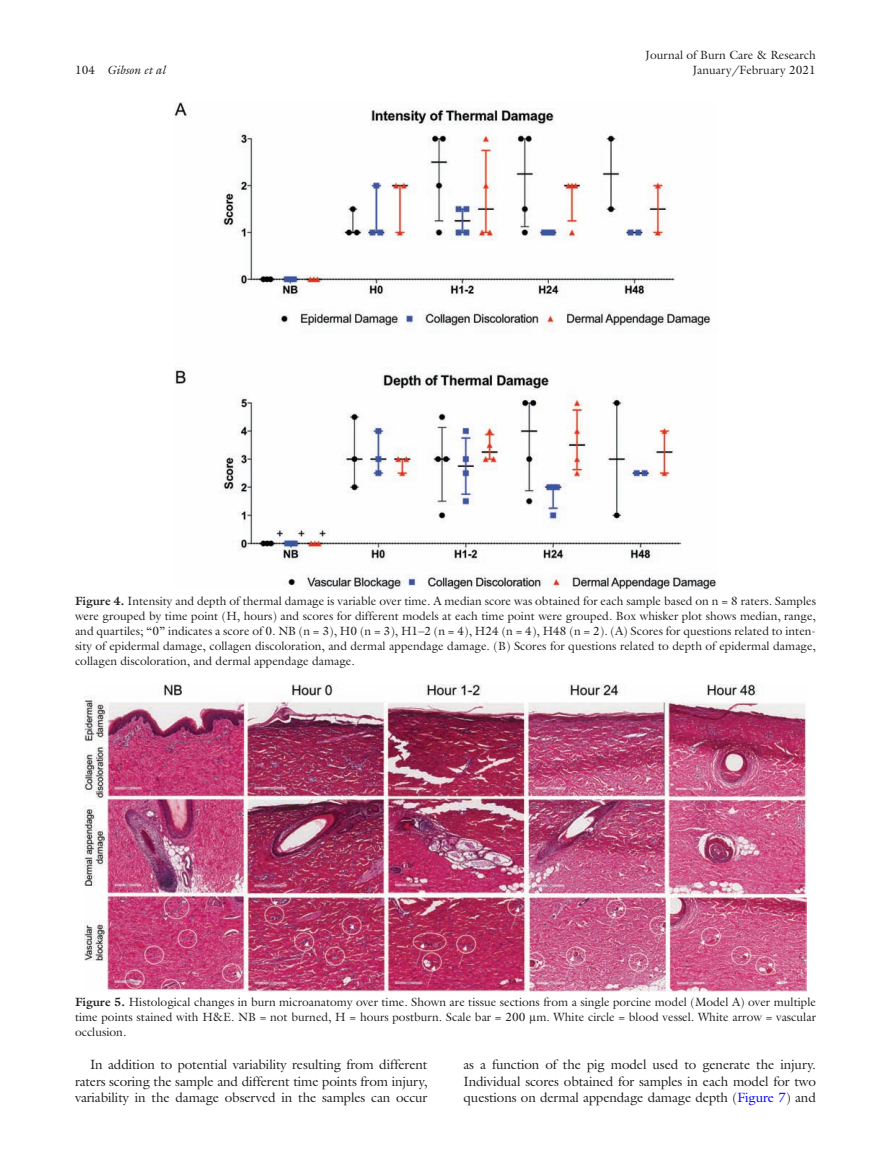
<style>
.page{position:relative;width:891px;height:1174px;background:#fff}
.page>*{position:absolute;margin:0;border:0;box-sizing:border-box;transform-origin:0 0}
.t1{font:13.5px/16.5px "Galliard Std";letter-spacing:-.01em;color:#231f20;text-align:justify}
.t2{font:12px/15px "Galliard Std";color:#231f20;text-align:justify}
.t3{font:italic 12px "Galliard Std";color:#231f20}
.s1{font-style:normal}
.s2{font-weight:700}
.s3{font-family:"Gandhari Unicode"}
.s4{color:#00f}
</style>
<div class="page">
<img style="left:175px;top:102px;width:541px;height:488px">
<img style="left:85px;top:684px;width:721px;height:307px">
<p class="t2" style="left:645px;top:47px;width:172px">Journal of Burn Care &amp; Research</p>
<p class="t3" style="left:75px;top:62px;width:92px"><span class="s1">104</span> Gibson et al</p>
<p class="t2" style="left:692px;top:62px;width:125px">January/February 2021</p>
<p class="t2" style="left:75px;top:593px;width:743px"><span class="s2">Figure 4.</span> Intensity and depth of thermal damage is variable over time. A median score was obtained for each sample based on n = 8 raters. Samples were grouped by time point (H, hours) and scores for different models at each time point were grouped. Box whisker plot shows median, range, and quartiles; “0” indicates a score of 0. NB (n = 3), H0 (n = 3), H1–2 (n = 4), H24 (n = 4), H48 (n = 2). (A) Scores for questions related to inten&shy;sity of epidermal damage, collagen discoloration, and dermal appendage damage. (B) Scores for questions related to depth of epidermal damage, collagen discoloration, and dermal appendage damage.</p>
<p class="t2" style="left:75px;top:994px;width:743px"><span class="s2">Figure 5.</span> Histological changes in burn microanatomy over time. Shown are tissue sections from a single porcine model (Model A) over multiple time points stained with H&amp;E. NB = not burned, H = hours postburn. Scale bar = 200 <span class="s3">μ</span>m. White circle = blood vessel. White arrow = vascular occlusion.</p>
<p class="t1" style="left:75px;top:1056px;width:354px;text-indent:15px">In addition to potential variability resulting from different raters scoring the sample and different time points from injury, variability in the damage observed in the samples can occur</p>
<p class="t1" style="left:464px;top:1056px;width:354px">as a function of the pig model used to generate the injury.<br>Individual scores obtained for samples in each model for two questions on dermal appendage damage depth (<span class="s4">Figure 7</span>) and</p>
</div>
